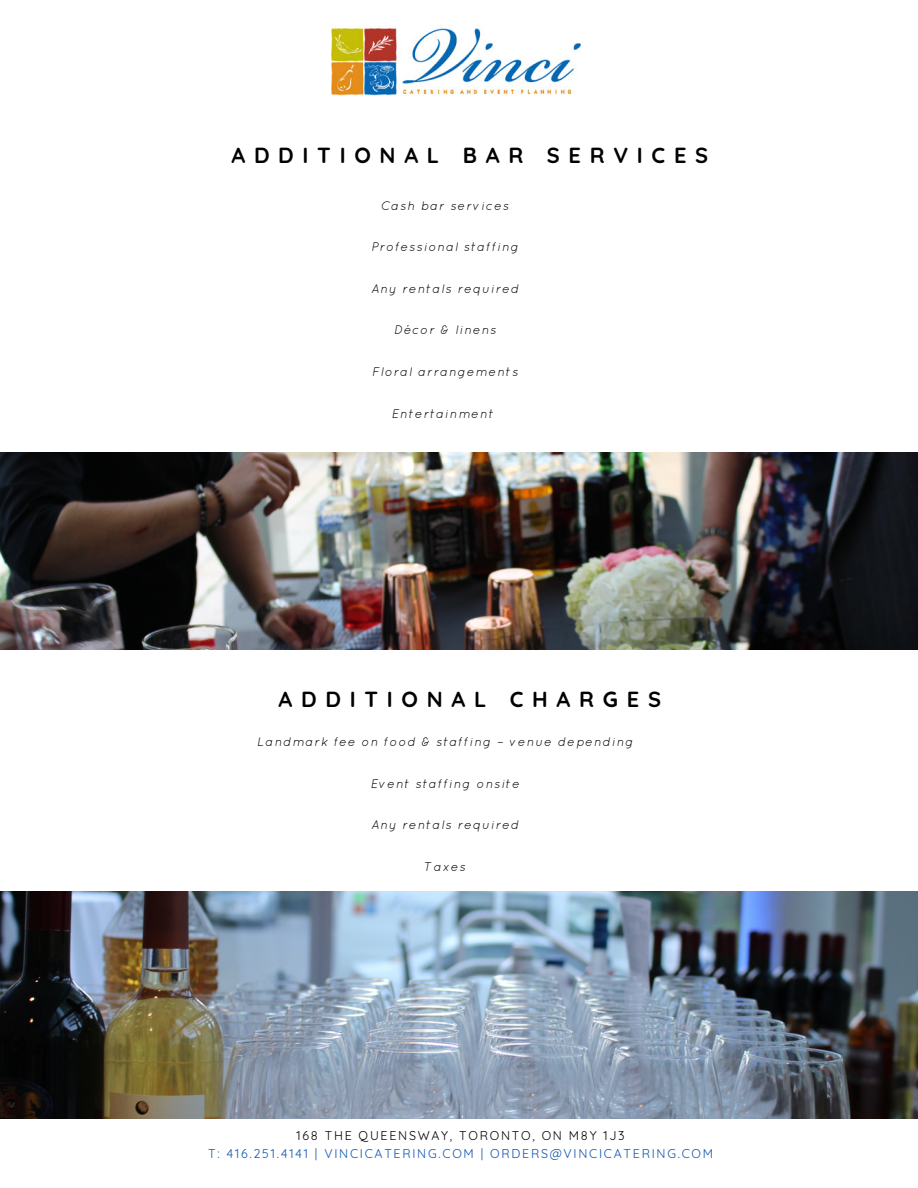
<style>
.page{position:relative;width:918px;height:1188px;background:#fff}
.page>*{position:absolute;margin:0;border:0;box-sizing:border-box;transform-origin:0 0}
.t1{font:700 21.75px "Quicksand";letter-spacing:.4em;color:#000101}
.t2{font:italic 12.45px "Quicksand";letter-spacing:.09em;color:#000101}
.t3{font:12.45px "Quicksand";letter-spacing:.14em;color:#0b53ae}
.t4{font:12.45px "Quicksand";letter-spacing:.14em;color:#000101}
</style>
<div class="page">
<img style="left:332px;top:27px;width:248px;height:69px">
<img style="left:0;top:452px;width:918px;height:197px">
<img style="left:0;top:892px;width:918px;height:227px">
<h1 class="t1" style="left:231px;top:141px;width:478px">ADDITIONAL BAR SERVICES</h1>
<p class="t2" style="left:381px;top:198px;width:129px">Cash bar services</p>
<p class="t2" style="left:371px;top:239px;width:149px">Professional staffing</p>
<p class="t2" style="left:371px;top:281px;width:149px">Any rentals required</p>
<p class="t2" style="left:394px;top:323px;width:104px">Décor &amp; linens</p>
<p class="t2" style="left:372px;top:364px;width:148px">Floral arrangements</p>
<p class="t2" style="left:391px;top:406px;width:104px">Entertainment</p>
<h1 class="t1" style="left:279px;top:685px;width:384px">ADDITIONAL CHARGES</h1>
<p class="t2" style="left:257px;top:734px;width:378px">Landmark fee on food &amp; staffing – venue depending</p>
<p class="t2" style="left:370px;top:776px;width:151px">Event staffing onsite</p>
<p class="t2" style="left:371px;top:817px;width:149px">Any rentals required</p>
<p class="t2" style="left:425px;top:859px;width:43px">Taxes</p>
<p class="t4" style="left:297px;top:1128px;width:330px">168 THE QUEENSWAY, TORONTO, ON M8Y 1J3</p>
<p class="t3" style="left:208px;top:1146px;width:507px">T: 416.251.4141 | VINCICATERING.COM | ORDERS@VINCICATERING.COM</p>
</div>
